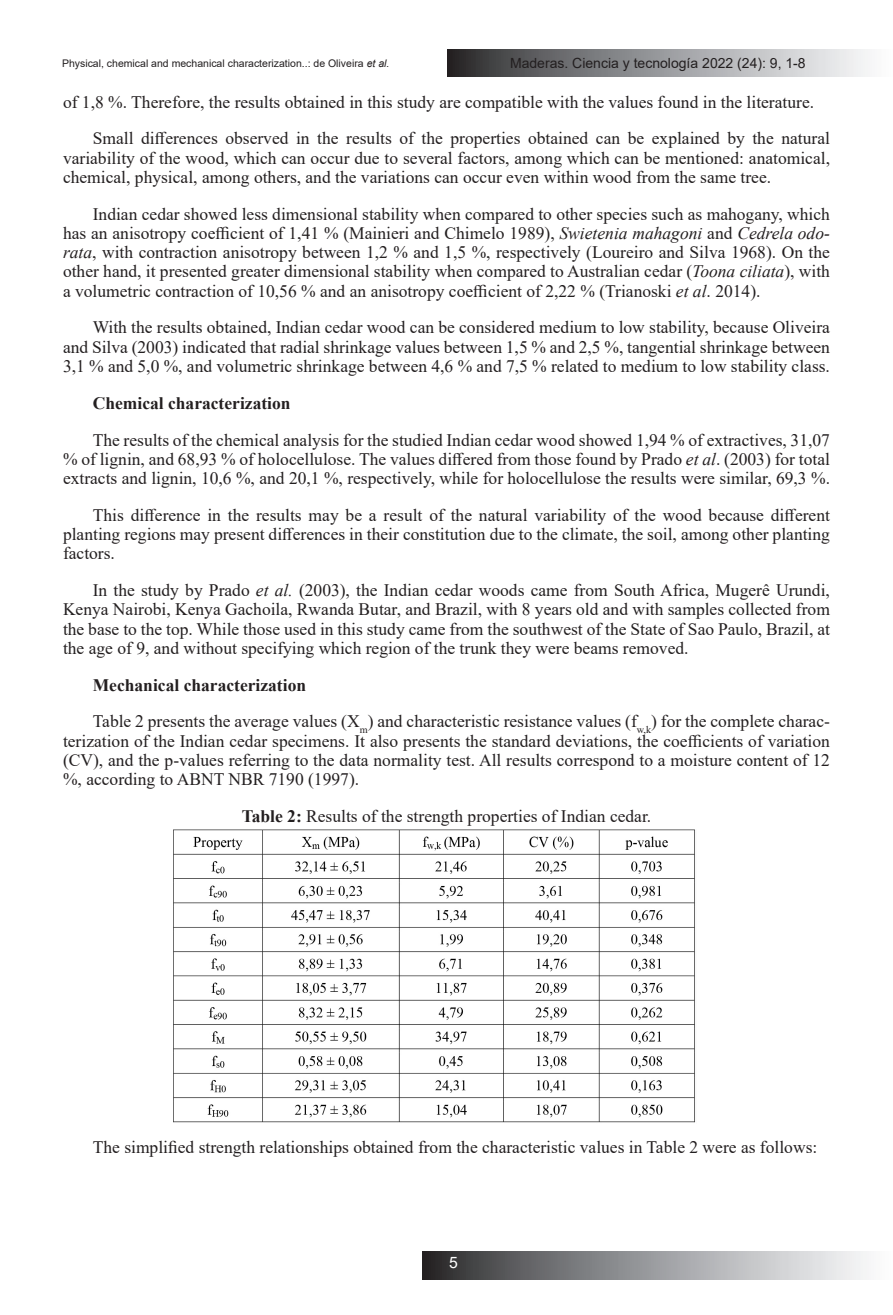
<style>
.page{position:relative;width:893px;height:1315px;background:#fff}
.page>*{position:absolute;margin:0;border:0;box-sizing:border-box;transform-origin:0 0}
.t1{font:17.5px/19.2px "Times New Roman";color:#231f20;text-align:justify}
.t2{font:700 17.5px "Times New Roman";color:#231f20}
.t3{font:15.75px "Arial";color:#fff}
.t4{font:14px "Arial";color:#231f20}
.t5{font:10.5px "Arial";color:#231f20}
.s1{font-style:italic}
.s2{font-weight:700}
</style>
<div class="page">
<svg style="left:448px;top:49px;width:420px;height:28px;background:#949597"></svg>
<svg style="left:423px;top:1252px;width:444px;height:27px;background:#949597"></svg>
<img style="left:174px;top:829px;width:521px;height:294px">
<p class="t5" style="left:62px;top:56px;width:329px">Physical, chemical and mechanical characterization..: de Oliveira <span class="s1">et al.</span></p>
<p class="t4" style="left:510px;top:53px;width:297px">Maderas. Ciencia y tecnología 2022 (24): 9, 1-8</p>
<p class="t1" style="left:63px;top:92px;width:753px">of 1,8 %. Therefore, the results obtained in this study are compatible with the values found in the literature.</p>
<p class="t1" style="left:63px;top:128px;width:768px;text-indent:30px">Small differences observed in the results of the properties obtained can be explained by the natural variability of the wood, which can occur due to several factors, among which can be mentioned: anatomical, chemical, physical, among others, and the variations can occur even within wood from the same tree.</p>
<p class="t1" style="left:63px;top:204px;width:768px;text-indent:30px">Indian cedar showed less dimensional stability when compared to other species such as mahogany, which has an anisotropy coefficient of 1,41 % (Mainieri and Chimelo 1989), <span class="s1">Swietenia mahagoni</span> and <span class="s1">Cedrela odo&shy;rata</span>, with contraction anisotropy between 1,2 % and 1,5 %, respectively (Loureiro and Silva 1968). On the other hand, it presented greater dimensional stability when compared to Australian cedar (<span class="s1">Toona ciliata</span>), with a volumetric contraction of 10,56 % and an anisotropy coefficient of 2,22 % (Trianoski <span class="s1">et al</span>. 2014).</p>
<p class="t1" style="left:63px;top:317px;width:768px;text-indent:30px">With the results obtained, Indian cedar wood can be considered medium to low stability, because Oliveira and Silva (2003) indicated that radial shrinkage values between 1,5 % and 2,5 %, tangential shrinkage between 3,1 % and 5,0 %, and volumetric shrinkage between 4,6 % and 7,5 % related to medium to low stability class.</p>
<p class="t2" style="left:93px;top:390px;width:199px">Chemical characterization</p>
<p class="t1" style="left:63px;top:429px;width:768px;text-indent:30px">The results of the chemical analysis for the studied Indian cedar wood showed 1,94 % of extractives, 31,07 % of lignin, and 68,93 % of holocellulose. The values differed from those found by Prado <span class="s1">et al</span>. (2003) for total extracts and lignin, 10,6 %, and 20,1 %, respectively, while for holocellulose the results were similar, 69,3 %.</p>
<p class="t1" style="left:63px;top:505px;width:768px;text-indent:30px">This difference in the results may be a result of the natural variability of the wood because different planting regions may present differences in their constitution due to the climate, the soil, among other planting factors.</p>
<p class="t1" style="left:63px;top:580px;width:768px;text-indent:30px">In the study by Prado <span class="s1">et al.</span> (2003), the Indian cedar woods came from South Africa, Mugerê Urundi, Kenya Nairobi, Kenya Gachoila, Rwanda Butar, and Brazil, with 8 years old and with samples collected from the base to the top. While those used in this study came from the southwest of the State of Sao Paulo, Brazil, at the age of 9, and without specifying which region of the trunk they were beams removed.</p>
<p class="t2" style="left:93px;top:672px;width:215px">Mechanical characterization</p>
<p class="t1" style="left:63px;top:711px;width:768px;text-indent:30px">Table 2 presents the average values (X<sub>m</sub>) and characteristic resistance values (f<sub>w,k</sub>) for the complete charac&shy;terization of the Indian cedar specimens. It also presents the standard deviations, the coefficients of variation (CV), and the p-values referring to the data normality test. All results correspond to a moisture content of 12 %, according to ABNT NBR 7190 (1997).</p>
<p class="t1" style="left:242px;top:806px;width:411px"><span class="s2">Table 2:</span> Results of the strength properties of Indian cedar.</p>
<p class="t1" style="left:93px;top:1136px;width:726px">The simplified strength relationships obtained from the characteristic values in Table 2 were as follows:</p>
<p class="t3" style="left:449px;top:1252px;width:10px">5</p>
</div>
